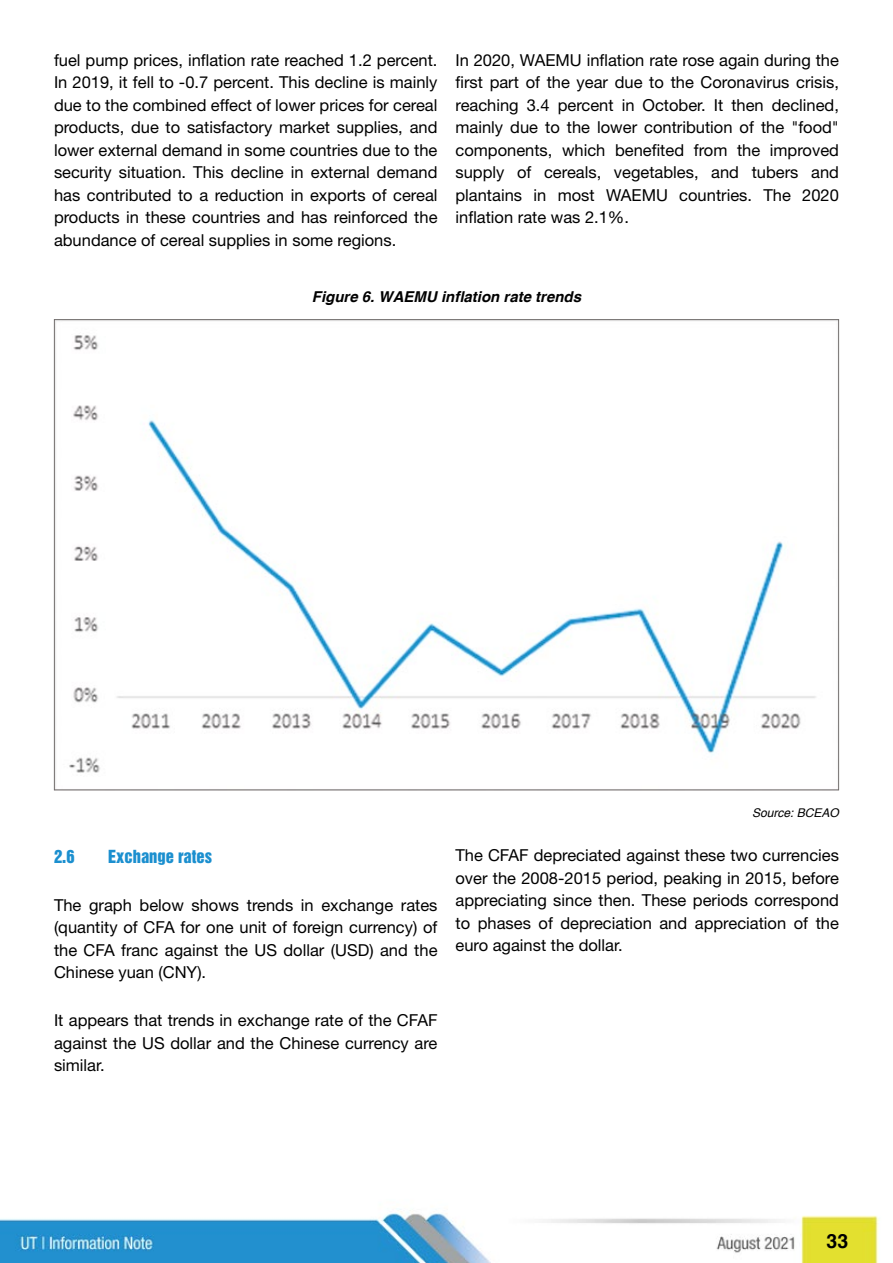
<style>
.page{position:relative;width:893px;height:1263px;background:#fff}
.page>*{position:absolute;margin:0;border:0;box-sizing:border-box;transform-origin:0 0}
.t1{font:700 19.5px "Helvetica";color:#000}
.t2{font:16.5px/22.5px "Helvetica Neue LT Std";color:#000;text-align:justify}
.t3{font:16.5px "Helvetica Inserat";color:#1b8fcf}
.t4{font:italic 700 15px "Helvetica";color:#000}
.t5{font:italic 12px "Helvetica";color:#000}
</style>
<div class="page">
<img style="left:0;top:319px;width:879px;height:944px">
<img style="left:56px;top:321px;width:781px;height:467px">
<p class="t2" style="left:54px;top:48px;width:385px">fuel pump prices, inflation rate reached 1.2 percent.<br>In 2019, it fell to -0.7 percent. This decline is mainly due to the combined effect of lower prices for cereal products, due to satisfactory market supplies, and lower external demand in some countries due to the security situation. This decline in external demand has contributed to a reduction in exports of cereal products in these countries and has reinforced the abundance of cereal supplies in some regions.</p>
<p class="t2" style="left:455px;top:48px;width:385px">In 2020, WAEMU inflation rate rose again during the first part of the year due to the Coronavirus crisis, reaching 3.4 percent in October. It then declined, mainly due to the lower contribution of the "food" components, which benefited from the improved supply of cereals, vegetables, and tubers and plantains in most WAEMU countries. The 2020 inflation rate was 2.1%.</p>
<p class="t4" style="left:312px;top:288px;width:271px">Figure 6. WAEMU inflation rate trends</p>
<p class="t5" style="left:752px;top:805px;width:88px">Source: BCEAO</p>
<p class="t3" style="left:54px;top:846px;width:22px">2.6</p>
<p class="t3" style="left:108px;top:846px;width:106px">Exchange rates</p>
<p class="t2" style="left:54px;top:893px;width:385px">The graph below shows trends in exchange rates (quantity of CFA for one unit of foreign currency) of the CFA franc against the US dollar (USD) and the Chinese yuan (CNY).</p>
<p class="t2" style="left:54px;top:1009px;width:385px">It appears that trends in exchange rate of the CFAF against the US dollar and the Chinese currency are similar.</p>
<p class="t2" style="left:455px;top:844px;width:385px">The CFAF depreciated against these two currencies over the 2008-2015 period, peaking in 2015, before appreciating since then. These periods correspond to phases of depreciation and appreciation of the euro against the dollar.</p>
<p class="t1" style="left:827px;top:1228px;width:23px">33</p>
</div>
